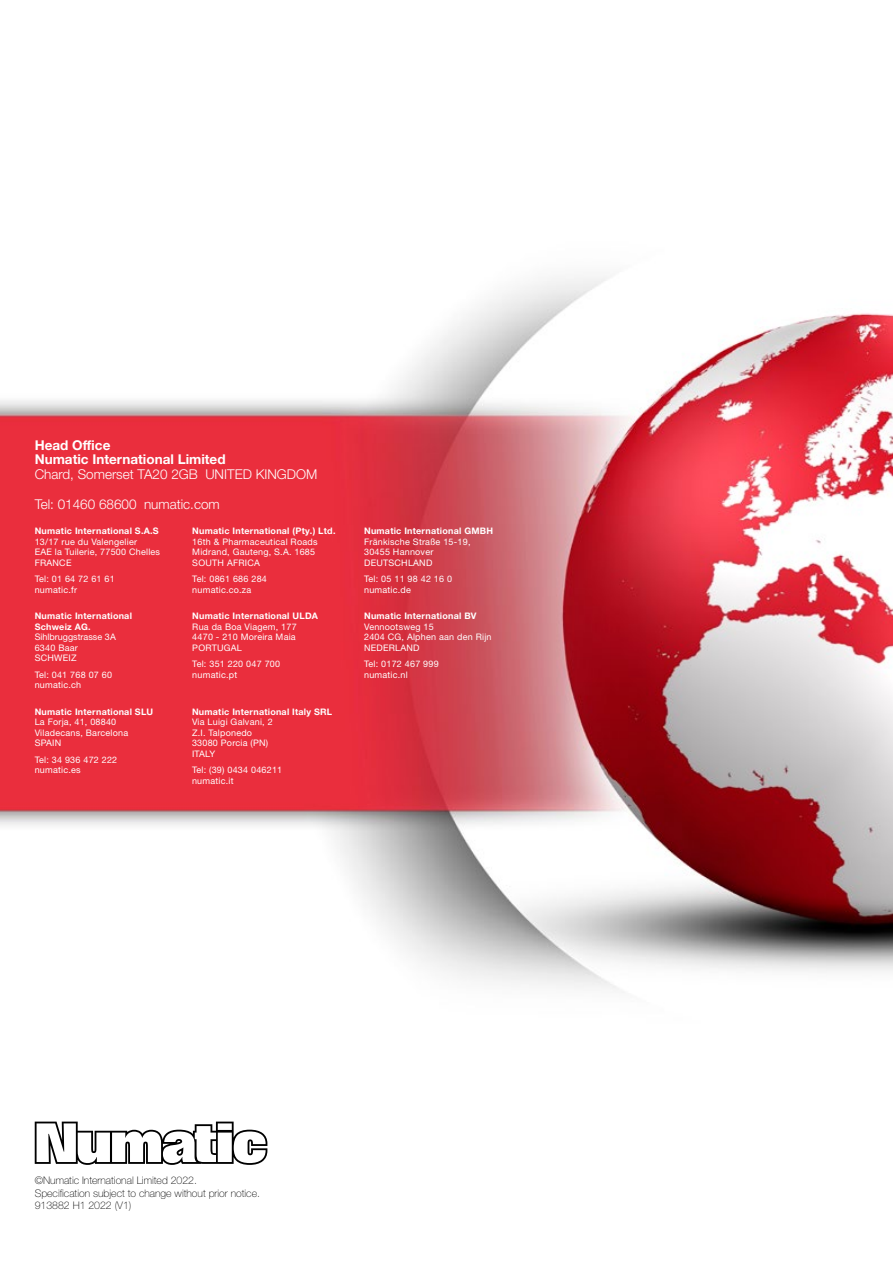
<style>
.page{position:relative;width:893px;height:1263px;background:#fff}
.page>*{position:absolute;margin:0;border:0;box-sizing:border-box;transform-origin:0 0}
.t1{font:300 13.5px "Helvetica Neue LT Pro";color:#fff}
.t2{font:700 13.5px/13.5px "Helvetica Neue LT Pro";color:#fff}
.t3{font:100 10.5px/12.6px "Helvetica Neue LT Pro";color:#000}
.t4{font:9px/10.5px "Helvetica Neue LT Pro";letter-spacing:.025em;color:#fff}
.t5{font:700 9px/10.5px "Helvetica Neue LT Pro";letter-spacing:.025em;color:#fff}
.t6{font:9px/10.5px "Helvetica Neue LT Pro";color:#fff}
</style>
<div class="page">
<img style="left:0;top:276px;width:893px;height:717px">
<svg style="left:35px;top:1121px;width:232px;height:44px"></svg>
<h1 class="t2" style="left:35px;top:438px;width:192px">Head Office<br>Numatic International Limited</h1>
<h1 class="t1" style="left:35px;top:466px;width:284px">Chard, Somerset TA20 2GB UNITED KINGDOM</h1>
<h1 class="t1" style="left:35px;top:496px;width:187px">Tel: 01460 68600 numatic.com</h1>
<p class="t5" style="left:35px;top:525px;width:125px">Numatic International S.A.S</p>
<p class="t4" style="left:35px;top:536px;width:127px">13/17 rue du Valengelier<br>EAE la Tuilerie, 77500 Chelles<br>FRANCE</p>
<p class="t4" style="left:35px;top:573px;width:82px">Tel: 01 64 72 61 61 numatic.fr</p>
<p class="t5" style="left:192px;top:525px;width:145px">Numatic International (Pty.) Ltd.</p>
<p class="t4" style="left:192px;top:536px;width:127px">16th &amp; Pharmaceutical Roads<br>Midrand, Gauteng, S.A. 1685<br>SOUTH AFRICA</p>
<p class="t4" style="left:192px;top:573px;width:76px">Tel: 0861 686 284 numatic.co.za</p>
<p class="t5" style="left:35px;top:610px;width:99px">Numatic International<br>Schweiz AG.</p>
<p class="t6" style="left:35px;top:631px;width:83px">Sihlbruggstrasse 3A<br>6340 Baar<br>SCHWEIZ</p>
<p class="t4" style="left:35px;top:669px;width:79px">Tel: 041 768 07 60 numatic.ch</p>
<p class="t5" style="left:35px;top:706px;width:120px">Numatic International SLU</p>
<p class="t4" style="left:35px;top:716px;width:95px">La Forja, 41, 08840<br>Viladecans, Barcelona<br>SPAIN</p>
<p class="t4" style="left:35px;top:754px;width:84px">Tel: 34 936 472 222 numatic.es</p>
<p class="t5" style="left:192px;top:610px;width:127px">Numatic International ULDA</p>
<p class="t4" style="left:192px;top:621px;width:106px;text-align:justify">Rua da Boa Viagem, 177<br>4470 - 210 Moreira Maia PORTUGAL</p>
<p class="t4" style="left:192px;top:658px;width:89px">Tel: 351 220 047 700 numatic.pt</p>
<p class="t5" style="left:192px;top:706px;width:142px">Numatic International Italy SRL</p>
<p class="t4" style="left:192px;top:716px;width:82px">Via Luigi Galvani, 2<br>Z.I. Talponedo<br>33080 Porcia (PN)<br>ITALY</p>
<p class="t4" style="left:192px;top:764px;width:92px">Tel: (39) 0434 046211 numatic.it</p>
<p class="t5" style="left:364px;top:525px;width:130px">Numatic International GMBH</p>
<p class="t4" style="left:364px;top:536px;width:108px">Fränkische Straße 15-19,<br>30455 Hannover<br>DEUTSCHLAND</p>
<p class="t4" style="left:364px;top:573px;width:90px">Tel: 05 11 98 42 16 0 numatic.de</p>
<p class="t5" style="left:364px;top:610px;width:114px">Numatic International BV</p>
<p class="t4" style="left:364px;top:621px;width:129px">Vennootsweg 15<br>2404 CG, Alphen aan den Rijn<br>NEDERLAND</p>
<p class="t4" style="left:364px;top:658px;width:76px">Tel: 0172 467 999 numatic.nl</p>
<p class="t3" style="left:35px;top:1174px;width:227px">©Numatic International Limited 2022.<br>Specification subject to change without prior notice.<br>913882 H1 2022 (V1)</p>
</div>
